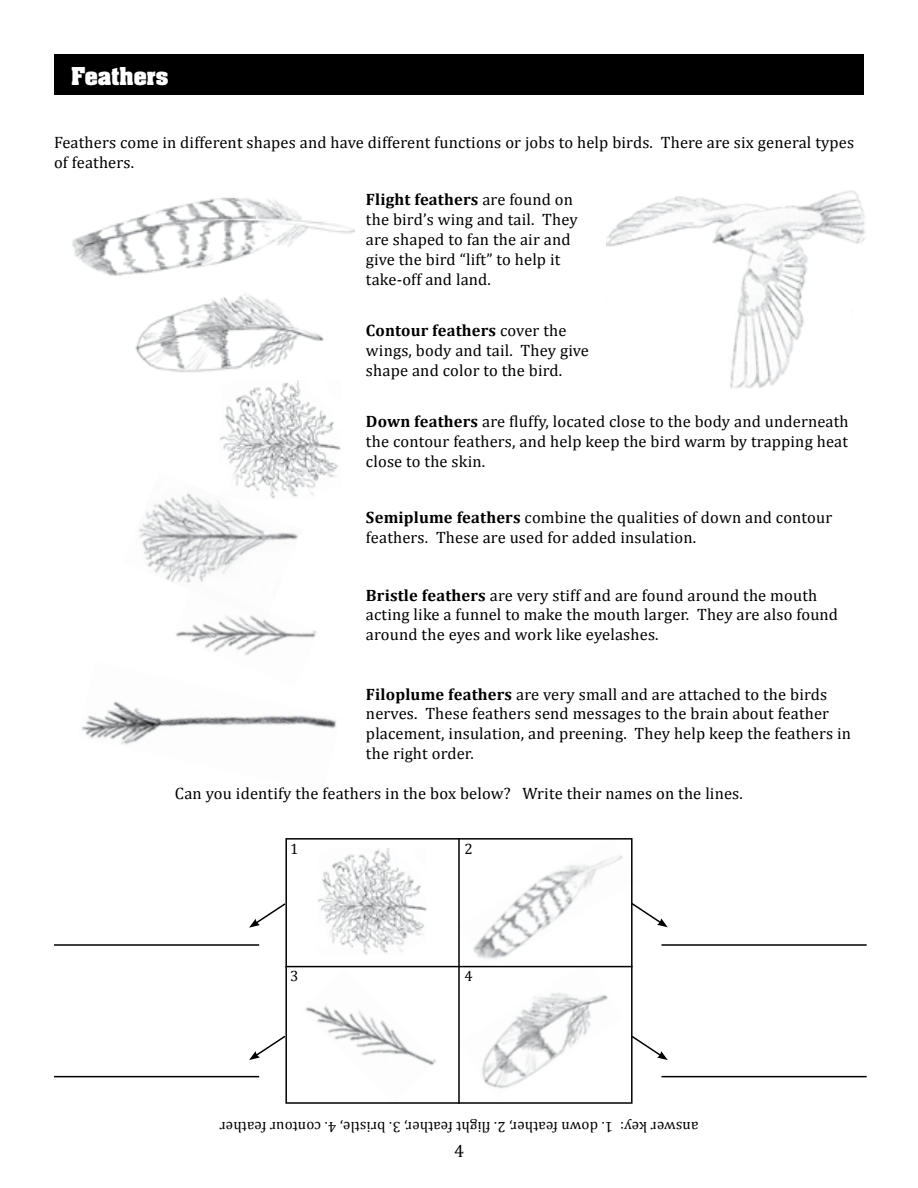
<style>
.page{position:relative;width:918px;height:1188px;background:#fff}
.page>*{position:absolute;margin:0;border:0;box-sizing:border-box;transform-origin:0 0}
.t1{font:700 21px "Aachen";color:#fff}
.t2{font:18px "Cambria";color:#000}
.t3{font:16.5px/19.8px "Cambria";letter-spacing:.01em;color:#000}
.t4{font:15px "Cambria";letter-spacing:.01em;color:#000}
.s1{font-weight:700}
</style>
<div class="page">
<div style="left:54px;top:54px;width:810px;height:40px;background:#000"></div>
<img style="left:176px;top:620px;width:141px;height:36px">
<img style="left:82px;top:701px;width:254px;height:44px">
<img style="left:606px;top:190px;width:259px;height:199px">
<img style="left:135px;top:294px;width:189px;height:78px">
<img style="left:219px;top:381px;width:121px;height:115px">
<img style="left:318px;top:848px;width:109px;height:107px">
<img style="left:72px;top:197px;width:282px;height:79px">
<img style="left:138px;top:472px;width:164px;height:148px">
<div style="left:285px;top:838px;width:348px;height:266px;border:2px solid #000"></div>
<hr style="left:285px;top:966px;width:348px;height:1px;background:#000">
<hr style="left:458px;top:838px;width:2px;height:266px;background:#000">
<img style="left:459px;top:838px;width:174px;height:131px">
<img style="left:301px;top:1006px;width:136px;height:98px">
<img style="left:459px;top:962px;width:164px;height:137px">
<hr style="left:54px;top:944px;width:205px;height:2px;background:#000">
<hr style="left:54px;top:1076px;width:205px;height:1px;background:#000">
<hr style="left:661px;top:944px;width:206px;height:2px;background:#000">
<hr style="left:661px;top:1076px;width:206px;height:1px;background:#000">
<svg style="left:249px;top:902px;width:38px;height:26px"></svg>
<svg style="left:630px;top:901px;width:38px;height:26px"></svg>
<svg style="left:630px;top:1034px;width:38px;height:26px"></svg>
<svg style="left:249px;top:1034px;width:38px;height:26px"></svg>
<p class="t1" style="left:71px;top:61px;width:99px">Feathers</p>
<p class="t3" style="left:54px;top:132px;width:802px">Feathers come in different shapes and have different functions or jobs to help birds. There are six general types of feathers.</p>
<p class="t3" style="left:366px;top:190px;width:213px"><span class="s1">Flight feathers</span> are found on the bird’s wing and tail. They are shaped to fan the air and give the bird “lift” to help it take-off and land.</p>
<p class="t3" style="left:366px;top:321px;width:225px"><span class="s1">Contour feathers</span> cover the wings, body and tail. They give shape and color to the bird.</p>
<p class="t3" style="left:366px;top:412px;width:484px;text-align:justify"><span class="s1">Down feathers</span> are fluffy, located close to the body and underneath the contour feathers, and help keep the bird warm by trapping heat close to the skin.</p>
<p class="t3" style="left:366px;top:508px;width:468px"><span class="s1">Semiplume feathers</span> combine the qualities of down and contour feathers. These are used for added insulation.</p>
<p class="t3" style="left:366px;top:585px;width:474px"><span class="s1">Bristle feathers</span> are very stiff and are found around the mouth acting like a funnel to make the mouth larger. They are also found around the eyes and work like eyelashes.</p>
<p class="t3" style="left:366px;top:684px;width:487px"><span class="s1">Filoplume feathers</span> are very small and are attached to the birds nerves. These feathers send messages to the brain about feather placement, insulation, and preening. They help keep the feathers in the right order.</p>
<p class="t3" style="left:175px;top:783px;width:569px">Can you identify the feathers in the box below? Write their names on the lines.</p>
<p class="t4" style="left:290px;top:840px;width:10px">1</p>
<p class="t4" style="left:290px;top:967px;width:10px">3</p>
<p class="t4" style="left:464px;top:840px;width:10px">2</p>
<p class="t4" style="left:464px;top:967px;width:10px">4</p>
<p class="t4" style="left:698px;top:1136px;width:480px;rotate:-180deg">answer key: 1. down feather, 2. flight feather, 3. bristle, 4. contour feather</p>
<p class="t2" style="left:454px;top:1140px;width:11px">4</p>
</div>
